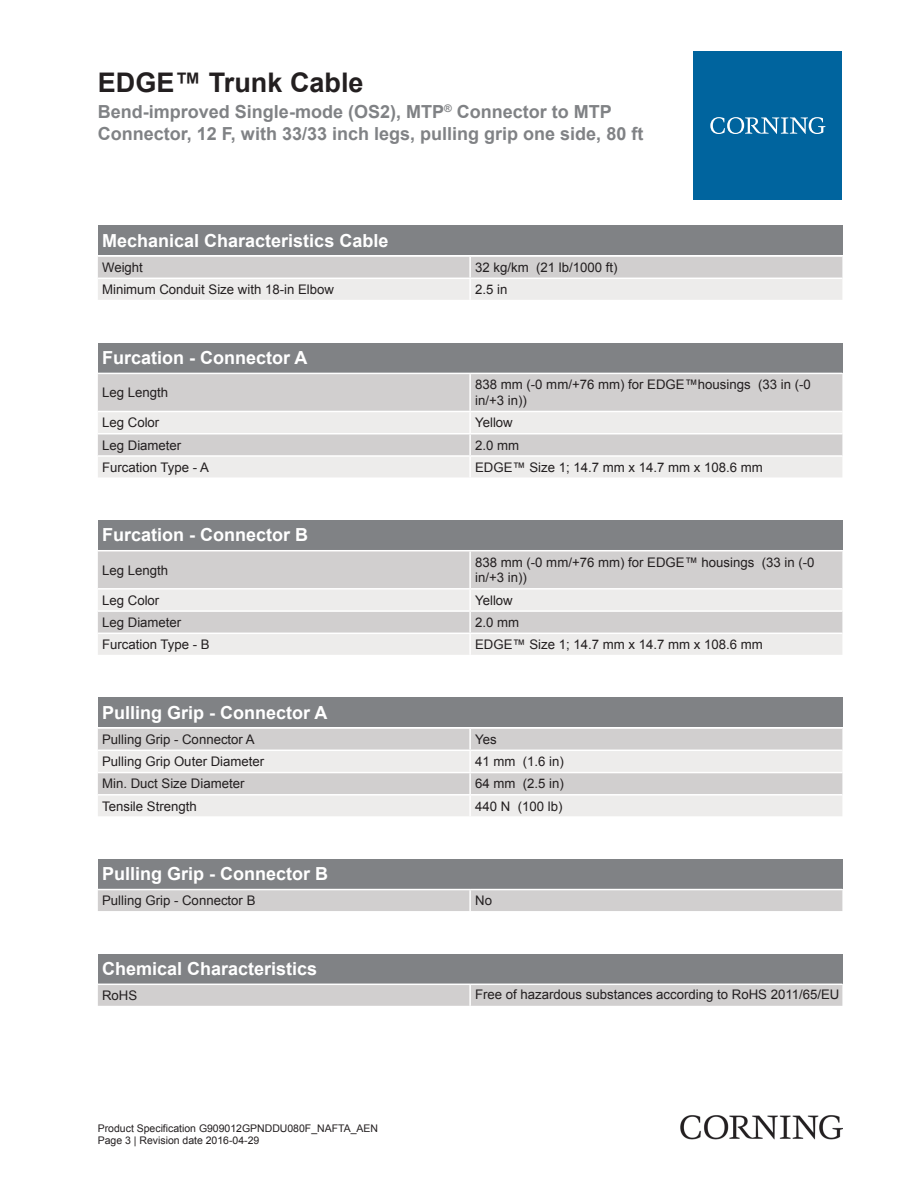
<style>
.page{position:relative;width:919px;height:1187px;background:#fff}
.page>*{position:absolute;margin:0;border:0;box-sizing:border-box;transform-origin:0 0}
.t1{font:700 27px "Arial";color:#231f20}
.t2{font:700 18px "Arial";color:#fff}
.t3{font:700 18px/21.6px "Arial";color:#808285}
.t4{font:13.2px/15.9px "Arial";color:#231f20}
.t5{font:10.5px/12.6px "Arial";color:#231f20}
</style>
<div class="page">
<div style="left:98px;top:225px;width:744px;height:30px;background:#808285"></div>
<svg style="left:98px;top:257px;width:744px;height:43px;background:#dfdddd"></svg>
<hr style="left:469px;top:257px;width:2px;height:20px;background:#fff">
<hr style="left:469px;top:279px;width:2px;height:21px;background:#fff">
<hr style="left:98px;top:277px;width:372px;height:2px;background:#fff">
<hr style="left:470px;top:277px;width:372px;height:2px;background:#fff">
<div style="left:98px;top:343px;width:744px;height:29px;background:#808285"></div>
<div style="left:98px;top:374px;width:744px;height:37px;background:#d1cfcf"></div>
<svg style="left:98px;top:412px;width:744px;height:65px;background:#e4e2e2"></svg>
<hr style="left:469px;top:374px;width:2px;height:37px;background:#fff">
<hr style="left:469px;top:412px;width:2px;height:21px;background:#fff">
<hr style="left:469px;top:434px;width:2px;height:21px;background:#fff">
<hr style="left:469px;top:456px;width:2px;height:21px;background:#fff">
<hr style="left:98px;top:433px;width:372px;height:1px;background:#fff">
<hr style="left:470px;top:433px;width:372px;height:1px;background:#fff">
<hr style="left:98px;top:455px;width:372px;height:1px;background:#fff">
<hr style="left:470px;top:455px;width:372px;height:1px;background:#fff">
<div style="left:98px;top:520px;width:744px;height:30px;background:#808285"></div>
<div style="left:98px;top:551px;width:744px;height:37px;background:#d1cfcf"></div>
<svg style="left:98px;top:590px;width:744px;height:64px;background:#e4e2e2"></svg>
<hr style="left:469px;top:551px;width:2px;height:37px;background:#fff">
<hr style="left:469px;top:589px;width:2px;height:21px;background:#fff">
<hr style="left:469px;top:611px;width:2px;height:21px;background:#fff">
<hr style="left:469px;top:634px;width:2px;height:20px;background:#fff">
<hr style="left:98px;top:610px;width:372px;height:1px;background:#fff">
<hr style="left:470px;top:610px;width:372px;height:1px;background:#fff">
<hr style="left:98px;top:632px;width:372px;height:2px;background:#fff">
<hr style="left:470px;top:632px;width:372px;height:2px;background:#fff">
<div style="left:98px;top:697px;width:744px;height:30px;background:#808285"></div>
<div style="left:98px;top:729px;width:744px;height:20px;background:#d1cfcf"></div>
<svg style="left:98px;top:751px;width:744px;height:65px;background:#e3e2e1"></svg>
<hr style="left:469px;top:728px;width:2px;height:21px;background:#fff">
<hr style="left:469px;top:751px;width:2px;height:20px;background:#fff">
<hr style="left:469px;top:773px;width:2px;height:21px;background:#fff">
<hr style="left:469px;top:795px;width:2px;height:21px;background:#fff">
<hr style="left:98px;top:771px;width:372px;height:2px;background:#fff">
<hr style="left:470px;top:771px;width:372px;height:2px;background:#fff">
<hr style="left:98px;top:794px;width:372px;height:1px;background:#fff">
<hr style="left:470px;top:794px;width:372px;height:1px;background:#fff">
<div style="left:98px;top:858px;width:744px;height:30px;background:#808285"></div>
<div style="left:98px;top:890px;width:744px;height:21px;background:#d1cfcf"></div>
<hr style="left:469px;top:890px;width:2px;height:21px;background:#fff">
<div style="left:98px;top:953px;width:744px;height:30px;background:#808285"></div>
<div style="left:98px;top:985px;width:744px;height:20px;background:#d1cfcf"></div>
<hr style="left:469px;top:984px;width:2px;height:21px;background:#fff">
<div style="left:693px;top:51px;width:149px;height:149px;background:#00649e"></div>
<svg style="left:710px;top:117px;width:115px;height:17px"></svg>
<img style="left:680px;top:1115px;width:162px;height:24px">
<h1 class="t1" style="left:98px;top:64px;width:267px">EDGE™ Trunk Cable</h1>
<h2 class="t3" style="left:98px;top:102px;width:547px">Bend-improved Single-mode (OS2), MTP<sup>®</sup> Connector to MTP<br>Connector, 12 F, with 33/33 inch legs, pulling grip one side, 80 ft</h2>
<h2 class="t2" style="left:102px;top:228px;width:288px">Mechanical Characteristics Cable</h2>
<p class="t4" style="left:102px;top:259px;width:42px">Weight</p>
<p class="t4" style="left:475px;top:259px;width:144px">32 kg/km (21 lb/1000 ft)</p>
<p class="t4" style="left:102px;top:282px;width:233px">Minimum Conduit Size with 18-in Elbow</p>
<p class="t4" style="left:475px;top:282px;width:34px">2.5 in</p>
<h2 class="t2" style="left:102px;top:346px;width:207px">Furcation - Connector A</h2>
<p class="t4" style="left:102px;top:384px;width:68px">Leg Length</p>
<p class="t4" style="left:475px;top:377px;width:337px">838 mm (-0 mm/+76 mm) for EDGE™housings (33 in (-0 in/+3 in))</p>
<p class="t4" style="left:102px;top:415px;width:59px">Leg Color</p>
<p class="t4" style="left:475px;top:415px;width:39px">Yellow</p>
<p class="t4" style="left:102px;top:437px;width:81px">Leg Diameter</p>
<p class="t4" style="left:475px;top:437px;width:46px">2.0 mm</p>
<p class="t4" style="left:102px;top:459px;width:108px">Furcation Type - A</p>
<p class="t4" style="left:475px;top:459px;width:289px">EDGE™ Size 1; 14.7 mm x 14.7 mm x 108.6 mm</p>
<h2 class="t2" style="left:102px;top:523px;width:208px">Furcation - Connector B</h2>
<p class="t4" style="left:102px;top:562px;width:68px">Leg Length</p>
<p class="t4" style="left:475px;top:554px;width:341px">838 mm (-0 mm/+76 mm) for EDGE™ housings (33 in (-0 in/+3 in))</p>
<p class="t4" style="left:102px;top:592px;width:59px">Leg Color</p>
<p class="t4" style="left:475px;top:592px;width:39px">Yellow</p>
<p class="t4" style="left:102px;top:614px;width:81px">Leg Diameter</p>
<p class="t4" style="left:475px;top:614px;width:46px">2.0 mm</p>
<p class="t4" style="left:102px;top:636px;width:109px">Furcation Type - B</p>
<p class="t4" style="left:475px;top:636px;width:289px">EDGE™ Size 1; 14.7 mm x 14.7 mm x 108.6 mm</p>
<h2 class="t2" style="left:102px;top:700px;width:227px">Pulling Grip - Connector A</h2>
<p class="t4" style="left:102px;top:731px;width:154px">Pulling Grip - Connector A</p>
<p class="t4" style="left:475px;top:731px;width:23px">Yes</p>
<p class="t4" style="left:102px;top:753px;width:164px">Pulling Grip Outer Diameter</p>
<p class="t4" style="left:475px;top:753px;width:90px">41 mm (1.6 in)</p>
<p class="t4" style="left:102px;top:776px;width:144px">Min. Duct Size Diameter</p>
<p class="t4" style="left:475px;top:776px;width:90px">64 mm (2.5 in)</p>
<p class="t4" style="left:102px;top:798px;width:96px">Tensile Strength</p>
<p class="t4" style="left:475px;top:798px;width:89px">440 N (100 lb)</p>
<h2 class="t2" style="left:102px;top:862px;width:228px">Pulling Grip - Connector B</h2>
<p class="t4" style="left:102px;top:892px;width:155px">Pulling Grip - Connector B</p>
<p class="t4" style="left:475px;top:892px;width:18px">No</p>
<h2 class="t2" style="left:102px;top:956px;width:217px">Chemical Characteristics</h2>
<p class="t4" style="left:102px;top:987px;width:37px">RoHS</p>
<p class="t4" style="left:475px;top:986px;width:366px">Free of hazardous substances according to RoHS 2011/65/EU</p>
<p class="t5" style="left:98px;top:1121px;width:282px">Product Specification G909012GPNDDU080F_NAFTA_AEN<br>Page 3 | Revision date 2016-04-29</p>
</div>
